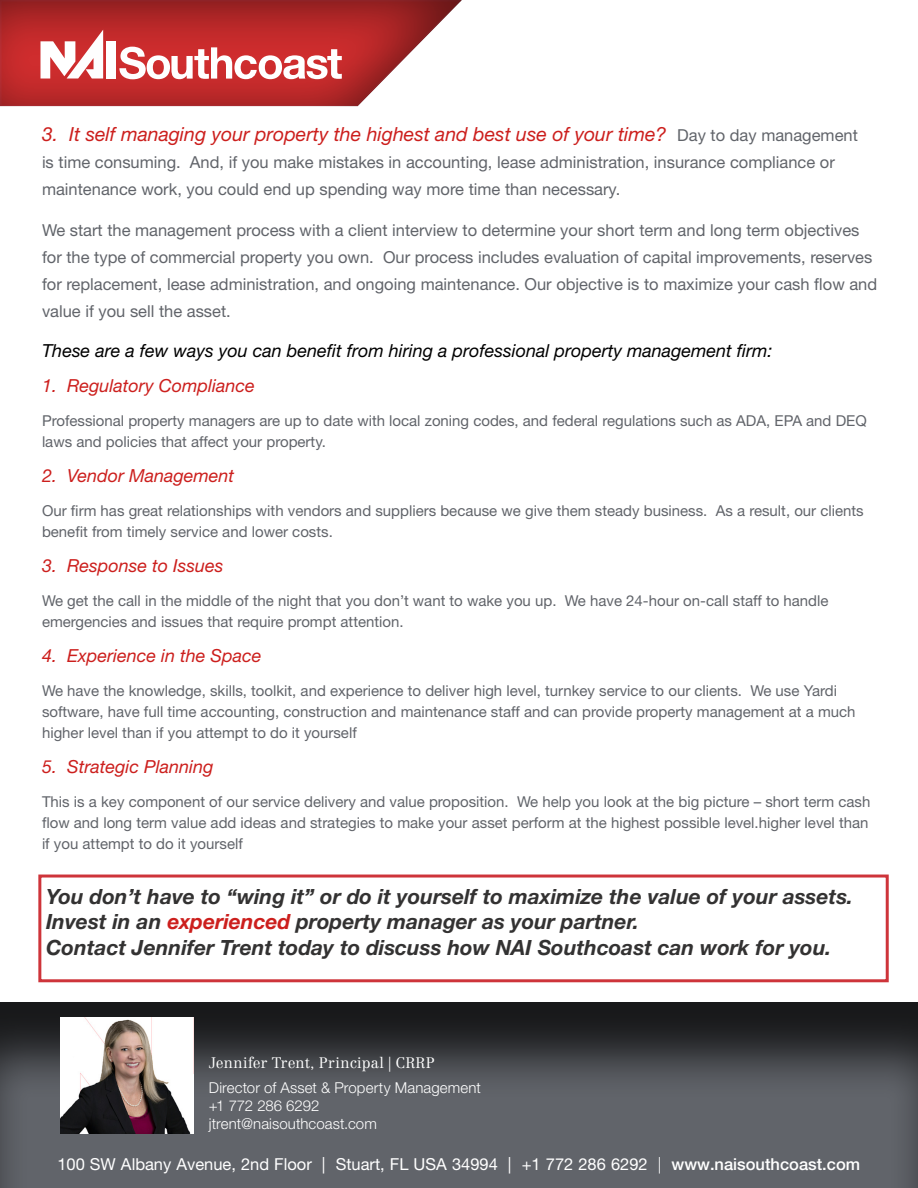
<style>
.page{position:relative;width:918px;height:1188px;background:#fff}
.page>*{position:absolute;margin:0;border:0;box-sizing:border-box;transform-origin:0 0}
.t1{font:italic 700 21px/25.2px "Helvetica Neue LT Std";color:#333232}
.t2{font:italic 19.5px "Helvetica Neue LT Std";color:#cc1f1d}
.t3{font:italic 18px "Helvetica Neue LT Std";color:#cc1f1d}
.t4{font:italic 18px "Helvetica Neue LT Std";color:#000}
.t5{font:16.5px/27px "Helvetica Neue LT Std";color:#61646a}
.t6{font:16.5px "Helvetica Neue LT Std";color:#fff}
.t7{font:15px/21px "Helvetica Neue LT Std";color:#61646a}
.t8{font:300 15px/18.1px "Helvetica Neue LT Std";letter-spacing:.005em;color:#fff}
.t9{font:300 15px "Centennial LT Std";letter-spacing:.01em;color:#fff}
.s1{font-style:normal;font-size:16.5px;color:#61646a}
.s2{color:#cc1f1d}
.s3{font-weight:300}
.s4{font-weight:500}
</style>
<div class="page">
<div style="left:0;top:1001px;width:918px;height:187px;background:#000;opacity:.75"></div>
<img style="left:61px;top:1017px;width:133px;height:117px">
<div style="left:0;top:0;width:474px;height:109px;background:#000;opacity:.51"></div>
<div style="left:106px;top:41px;width:10px;height:38px;background:#fff"></div>
<svg style="left:40px;top:30px;width:63px;height:49px"></svg>
<svg style="left:119px;top:47px;width:223px;height:32px"></svg>
<div style="left:38px;top:875px;width:851px;height:107px;border:3px solid #ce343a"></div>
<h2 class="t2" style="left:42px;top:122px;width:817px">3. It self managing your property the highest and best use of your time? <span class="s1">Day to day management</span></h2>
<p class="t5" style="left:42px;top:149px;width:794px">is time consuming. And, if you make mistakes in accounting, lease administration, insurance compliance or maintenance work, you could end up spending way more time than necessary.</p>
<p class="t5" style="left:42px;top:216px;width:837px">We start the management process with a client interview to determine your short term and long term objectives for the type of commercial property you own. Our process includes evaluation of capital improvements, reserves for replacement, lease administration, and ongoing maintenance. Our objective is to maximize your cash flow and value if you sell the asset.</p>
<p class="t4" style="left:42px;top:340px;width:732px">These are a few ways you can benefit from hiring a professional property management firm:</p>
<p class="t3" style="left:42px;top:374px;width:214px">1. Regulatory Compliance</p>
<p class="t7" style="left:42px;top:410px;width:826px">Professional property managers are up to date with local zoning codes, and federal regulations such as ADA, EPA and DEQ laws and policies that affect your property.</p>
<p class="t3" style="left:42px;top:464px;width:194px">2. Vendor Management</p>
<p class="t7" style="left:42px;top:500px;width:823px">Our firm has great relationships with vendors and suppliers because we give them steady business. As a result, our clients benefit from timely service and lower costs.</p>
<p class="t3" style="left:42px;top:554px;width:183px">3. Response to Issues</p>
<p class="t7" style="left:42px;top:590px;width:788px">We get the call in the middle of the night that you don’t want to wake you up. We have 24-hour on-call staff to handle emergencies and issues that require prompt attention.</p>
<p class="t3" style="left:42px;top:644px;width:221px">4. Experience in the Space</p>
<p class="t7" style="left:42px;top:680px;width:815px">We have the knowledge, skills, toolkit, and experience to deliver high level, turnkey service to our clients. We use Yardi software, have full time accounting, construction and maintenance staff and can provide property management at a much higher level than if you attempt to do it yourself</p>
<p class="t3" style="left:42px;top:755px;width:173px">5. Strategic Planning</p>
<p class="t7" style="left:42px;top:791px;width:830px">This is a key component of our service delivery and value proposition. We help you look at the big picture – short term cash flow and long term value add ideas and strategies to make your asset perform at the highest possible level.higher level than if you attempt to do it yourself</p>
<h1 class="t1" style="left:46px;top:884px;width:809px">You don’t have to “wing it” or do it yourself to maximize the value of your assets.<br>Invest in an <span class="s2">experienced</span> property manager as your partner.<br>Contact Jennifer Trent today to discuss how NAI Southcoast can work for you.</h1>
<p class="t9" style="left:209px;top:1054px;width:227px">Jennifer Trent, Principal | CRRP</p>
<p class="t8" style="left:209px;top:1078px;width:273px">Director of Asset &amp; Property Management +1 772 286 6292 jtrent@naisouthcoast.com</p>
<p class="t6" style="left:57px;top:1154px;width:804px">100 SW Albany Avenue, 2nd Floor | Stuart, FL USA 34994 | +1 772 286 6292 <span class="s3">|</span> <span class="s4">www.naisouthcoast.com</span></p>
</div>
